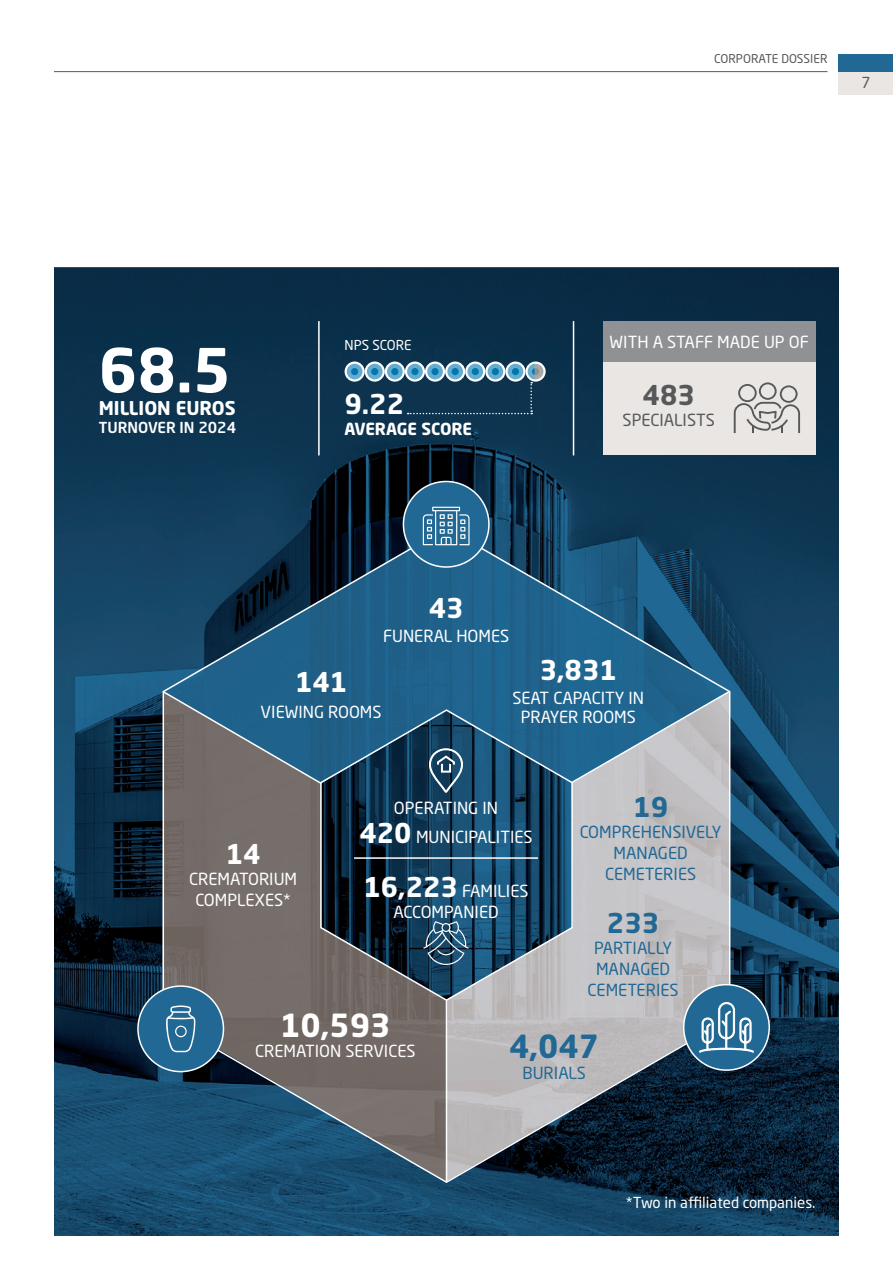
<style>
.page{position:relative;width:893px;height:1263px;background:#fff}
.page>*{position:absolute;margin:0;border:0;box-sizing:border-box;transform-origin:0 0}
.t1{font:700 60px "Neo Sans Pro";color:#fff}
.t2{font:700 31.5px "Neo Sans Pro";color:#fff}
.t3{font:700 31.5px "Neo Sans Pro";color:#216894}
.t4{font:700 27px "Neo Sans Pro";color:#fff}
.t5{font:700 27px "Neo Sans Pro";color:#216894}
.t6{font:700 27px "Neo Sans Pro";color:#57585a}
.t7{font:700 18.75px "Neo Sans Pro";color:#fff}
.t8{font:16.5px/21px "Neo Sans Pro";color:#fff;text-align:center}
.t9{font:16.5px/21px "Neo Sans Pro";color:#216894;text-align:center}
.t10{font:700 16.5px "Neo Sans Pro";letter-spacing:-.01em;color:#fff}
.t11{font:16.5px "Neo Sans Pro";color:#57585a}
.t12{font:15px "Neo Sans Pro";color:#fff}
.t13{font:500 15px "Neo Sans Pro";color:#fff}
.t14{font:15px "Neo Sans Pro";color:#57585a}
.t15{font:13.5px "Neo Sans Pro";color:#fff}
.t16{font:12px "Neo Sans Pro";color:#57585a}
.s1{font-weight:700;font-size:27px}
</style>
<div class="page">
<hr style="left:54px;top:71px;width:773px;height:1px;background:#57585a">
<div style="left:839px;top:54px;width:54px;height:18px;background:#216894"></div>
<div style="left:839px;top:72px;width:54px;height:23px;background:#e9e6e4"></div>
<img style="left:54px;top:268px;width:785px;height:968px">
<hr style="left:318px;top:321px;width:2px;height:134px;background:#fff">
<hr style="left:573px;top:321px;width:1px;height:134px;background:#fff">
<div style="left:603px;top:341px;width:212px;height:114px;background:#e9e6e4"></div>
<div style="left:603px;top:321px;width:212px;height:41px;background:#8f9194"></div>
<svg style="left:734px;top:382px;width:66px;height:51px"></svg>
<svg style="left:345px;top:361px;width:20px;height:21px"></svg>
<div style="left:347px;top:364px;width:15px;height:15px;background:#65acd1;border-radius:50%"></div>
<div style="left:351px;top:368px;width:7px;height:7px;background:#0078ae;border-radius:50%"></div>
<svg style="left:445px;top:361px;width:20px;height:21px"></svg>
<svg style="left:365px;top:361px;width:20px;height:21px"></svg>
<svg style="left:367px;top:364px;width:16px;height:15px"></svg>
<div style="left:371px;top:368px;width:7px;height:7px;background:#0078ae;border-radius:50%"></div>
<svg style="left:465px;top:361px;width:20px;height:21px"></svg>
<svg style="left:385px;top:361px;width:20px;height:21px"></svg>
<svg style="left:387px;top:364px;width:16px;height:15px"></svg>
<div style="left:391px;top:368px;width:7px;height:7px;background:#0078ae;border-radius:50%"></div>
<svg style="left:485px;top:361px;width:20px;height:21px"></svg>
<svg style="left:405px;top:361px;width:20px;height:21px"></svg>
<svg style="left:505px;top:361px;width:21px;height:21px"></svg>
<svg style="left:425px;top:361px;width:20px;height:21px"></svg>
<svg style="left:526px;top:361px;width:20px;height:21px"></svg>
<div style="left:528px;top:364px;width:15px;height:15px;background:#a8aaa9;border-radius:50%"></div>
<svg style="left:532px;top:368px;width:7px;height:7px"></svg>
<svg style="left:408px;top:364px;width:126px;height:50px;background:#345f7a"></svg>
<svg style="left:162px;top:526px;width:570px;height:658px;background:#4b6578"></svg>
<svg style="left:162px;top:690px;width:161px;height:95px;background:#4d6a7c"></svg>
<svg style="left:570px;top:690px;width:161px;height:94px;background:#7395ac"></svg>
<div style="left:138px;top:986px;width:85px;height:85px;background:#216894;border-radius:50%"></div>
<div style="left:137px;top:985px;width:87px;height:87px;border:2px solid #fff;border-radius:50%"></div>
<svg style="left:166px;top:1005px;width:30px;height:47px"></svg>
<div style="left:684px;top:985px;width:85px;height:85px;background:#216894;border-radius:50%"></div>
<div style="left:683px;top:984px;width:87px;height:87px;border:2px solid #fff;border-radius:50%"></div>
<svg style="left:699px;top:1002px;width:55px;height:51px"></svg>
<div style="left:403px;top:481px;width:86px;height:86px;background:#216894;border-radius:50%"></div>
<div style="left:403px;top:481px;width:87px;height:87px;border:2px solid #fff;border-radius:50%"></div>
<svg style="left:423px;top:507px;width:47px;height:38px"></svg>
<p class="t16" style="left:714px;top:51px;width:115px">CORPORATE DOSSIER</p>
<p class="t14" style="left:861px;top:74px;width:11px">7</p>
<h1 class="t1" style="left:99px;top:332px;width:134px">68.5</h1>
<p class="t7" style="left:99px;top:396px;width:138px">MILLION EUROS</p>
<p class="t13" style="left:99px;top:418px;width:139px">TURNOVER IN 2024</p>
<p class="t15" style="left:345px;top:336px;width:69px">NPS SCORE</p>
<h3 class="t4" style="left:344px;top:387px;width:61px">9.22</h3>
<p class="t10" style="left:344px;top:419px;width:129px">AVERAGE SCORE</p>
<p class="t8" style="left:610px;top:331px;width:201px">WITH A STAFF MADE UP OF</p>
<h3 class="t6" style="left:643px;top:378px;width:54px">483</h3>
<p class="t11" style="left:623px;top:410px;width:94px">SPECIALISTS</p>
<h3 class="t4" style="left:429px;top:591px;width:36px">43</h3>
<p class="t8" style="left:383px;top:625px;width:128px">FUNERAL HOMES</p>
<h3 class="t4" style="left:295px;top:665px;width:54px">141</h3>
<p class="t8" style="left:261px;top:701px;width:122px">VIEWING ROOMS</p>
<h3 class="t4" style="left:540px;top:652px;width:79px">3,831</h3>
<p class="t8" style="left:512px;top:687px;width:133px;line-height:19.8px">SEAT CAPACITY IN<br>PRAYER ROOMS</p>
<h3 class="t5" style="left:633px;top:789px;width:36px">19</h3>
<p class="t9" style="left:580px;top:821px;width:143px">COMPREHENSIVELY<br>MANAGED<br>CEMETERIES</p>
<h3 class="t5" style="left:607px;top:905px;width:54px">233</h3>
<p class="t9" style="left:588px;top:937px;width:92px">PARTIALLY<br>MANAGED<br>CEMETERIES</p>
<h2 class="t3" style="left:509px;top:1026px;width:91px">4,047</h2>
<p class="t9" style="left:522px;top:1062px;width:65px">BURIALS</p>
<p class="t8" style="left:359px;top:793px;width:175px;line-height:28.5px">OPERATING IN<br><span class="s1">420</span> MUNICIPALITIES</p>
<p class="t8" style="left:363px;top:880px;width:167px"><span class="s1">16,223</span> FAMILIES<br>ACCOMPANIED</p>
<h3 class="t4" style="left:226px;top:837px;width:36px">14</h3>
<p class="t8" style="left:189px;top:868px;width:110px">CREMATORIUM<br>COMPLEXES*</p>
<h2 class="t2" style="left:280px;top:1004px;width:112px">10,593</h2>
<p class="t8" style="left:255px;top:1040px;width:162px">CREMATION SERVICES</p>
<p class="t12" style="left:626px;top:1193px;width:191px">*Two in affiliated companies.</p>
</div>
